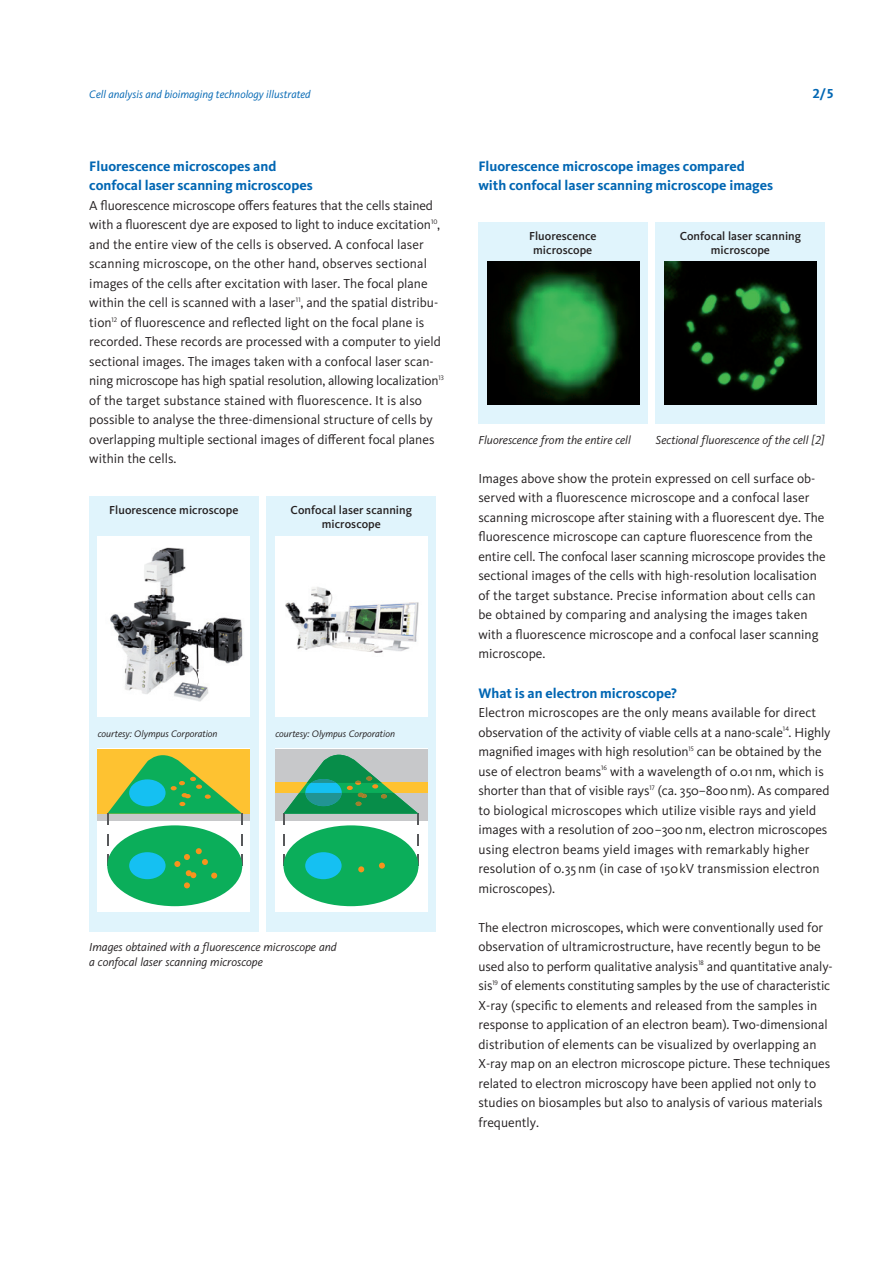
<style>
.page{position:relative;width:893px;height:1263px;background:#fff}
.page>*{position:absolute;margin:0;border:0;box-sizing:border-box;transform-origin:0 0}
.t1{font:700 14.25px/19.5px "Kievit Pro";color:#0166b3}
.t2{font:13.5px/19.5px "Kievit Pro";color:#231f20}
.t3{font:700 13.5px "Kievit Pro";color:#0166b3}
.t4{font:italic 12px/15px "Kievit Pro";color:#231f20}
.t5{font:500 12px/13.5px "Kievit Pro";letter-spacing:.005em;color:#231f20;text-align:center}
.t6{font:italic 11.25px "Kievit Pro";color:#0166b3}
.t7{font:italic 9.75px "Kievit Pro";color:#231f20}
</style>
<div class="page">
<div style="left:89px;top:496px;width:169px;height:435px;background:#e0f4fc"></div>
<div style="left:267px;top:496px;width:169px;height:435px;background:#e0f4fc"></div>
<div style="left:98px;top:749px;width:152px;height:163px;background:#fff"></div>
<div style="left:98px;top:749px;width:152px;height:71px;background:#fec231"></div>
<div style="left:98px;top:814px;width:152px;height:6px;background:#c7c8ca"></div>
<svg style="left:107px;top:834px;width:2px;height:11px"></svg>
<svg style="left:107px;top:755px;width:135px;height:70px"></svg>
<div style="left:107px;top:825px;width:135px;height:81px;background:#0bae5a;border-radius:50%"></div>
<div style="left:129px;top:852px;width:37px;height:27px;background:#15c0f2;border-radius:50%"></div>
<svg style="left:174px;top:848px;width:43px;height:40px"></svg>
<div style="left:275px;top:536px;width:152px;height:181px;background:#fff"></div>
<img style="left:286px;top:587px;width:133px;height:66px">
<div style="left:275px;top:749px;width:152px;height:163px;background:#fff"></div>
<div style="left:275px;top:749px;width:152px;height:71px;background:#c7c8ca"></div>
<div style="left:275px;top:783px;width:152px;height:10px;background:#fec231"></div>
<svg style="left:283px;top:834px;width:2px;height:11px"></svg>
<svg style="left:283px;top:755px;width:135px;height:70px"></svg>
<div style="left:283px;top:825px;width:135px;height:81px;background:#0bae5a;border-radius:50%"></div>
<div style="left:305px;top:852px;width:37px;height:27px;background:#15c0f2;border-radius:50%"></div>
<svg style="left:358px;top:866px;width:6px;height:6px"></svg>
<svg style="left:379px;top:863px;width:6px;height:6px"></svg>
<div style="left:478px;top:222px;width:169px;height:202px;background:#e0f4fc"></div>
<div style="left:656px;top:222px;width:169px;height:202px;background:#e0f4fc"></div>
<img style="left:487px;top:261px;width:152px;height:143px">
<img style="left:665px;top:261px;width:152px;height:143px">
<div style="left:98px;top:536px;width:152px;height:181px;background:#fff"></div>
<img style="left:110px;top:547px;width:133px;height:155px">
<p class="t6" style="left:89px;top:87px;width:223px">Cell analysis and bioimaging technology illustrated</p>
<p class="t3" style="left:813px;top:85px;width:22px">2/5</p>
<p class="t1" style="left:89px;top:156px;width:225px">Fluorescence microscopes and confocal laser scanning microscopes</p>
<p class="t2" style="left:89px;top:196px;width:356px">A fluorescence microscope offers features that the cells stained with a fluorescent dye are exposed to light to induce excitation<sup>10</sup>, and the entire view of the cells is observed. A confocal laser scanning microscope, on the other hand, observes sectional images of the cells after excitation with laser. The focal plane within the cell is scanned with a laser<sup>11</sup>, and the spatial distribu&shy;tion<sup>12</sup> of fluorescence and reflected light on the focal plane is recorded. These records are processed with a computer to yield sectional images. The images taken with a confocal laser scan&shy;ning microscope has high spatial resolution, allowing l0calization<sup>13 </sup>of the target substance stained with fluorescence. It is also possible to analyse the three-dimensional structure of cells by overlapping multiple sectional images of different focal planes within the cells.</p>
<p class="t5" style="left:109px;top:504px;width:131px">Fluorescence microscope</p>
<p class="t5" style="left:291px;top:504px;width:123px">Confocal laser scanning microscope</p>
<p class="t7" style="left:98px;top:727px;width:121px">courtesy: Olympus Corporation</p>
<p class="t7" style="left:275px;top:727px;width:121px">courtesy: Olympus Corporation</p>
<p class="t4" style="left:89px;top:939px;width:249px">Images obtained with a fluorescence microscope and a confocal laser scanning microscope</p>
<p class="t1" style="left:478px;top:156px;width:296px">Fluorescence microscope images compared with confocal laser scanning microscope images</p>
<p class="t5" style="left:529px;top:230px;width:69px">Fluorescence microscope</p>
<p class="t5" style="left:680px;top:229px;width:123px">Confocal laser scanning microscope</p>
<p class="t4" style="left:478px;top:432px;width:154px">Fluorescence from the entire cell</p>
<p class="t4" style="left:656px;top:432px;width:170px">Sectional fluorescence of the cell [2]</p>
<p class="t2" style="left:478px;top:469px;width:349px">Images above show the protein expressed on cell surface ob&shy;served with a fluorescence microscope and a confocal laser scanning microscope after staining with a fluorescent dye. The fluorescence microscope can capture fluorescence from the entire cell. The confocal laser scanning microscope provides the sectional images of the cells with high-resolution localisation of the target substance. Precise information about cells can be obtained by comparing and analysing the images taken with a fluorescence microscope and a confocal laser scanning microscope.</p>
<p class="t1" style="left:478px;top:683px;width:200px">What is an electron microscope?</p>
<p class="t2" style="left:478px;top:703px;width:354px">Electron microscopes are the only means available for direct observation of the activity of viable cells at a nano-scale<sup>14</sup>. Highly magnified images with high resolution<sup>15</sup> can be obtained by the use of electron beams<sup>16</sup> with a wavelength of 0.01 nm, which is shorter than that of visible rays<sup>17</sup> (ca. 350–800nm). As compared to biological microscopes which utilize visible rays and yield images with a resolution of 200–300nm, electron microscopes using electron beams yield images with remarkably higher resolution of 0.35 nm (in case of 150kV transmission electron microscopes).</p>
<p class="t2" style="left:478px;top:917px;width:356px">The electron microscopes, which were conventionally used for observation of ultramicrostructure, have recently begun to be used also to perform qualitative analysis<sup>18</sup> and quantitative analy&shy;sis<sup>19</sup> of elements constituting samples by the use of characteristic X-ray (specific to elements and released from the samples in response to application of an electron beam). Two-dimensional distribution of elements can be visualized by overlapping an X-ray map on an electron microscope picture. These techniques related to electron microscopy have been applied not only to studies on biosamples but also to analysis of various materials frequently.</p>
</div>
